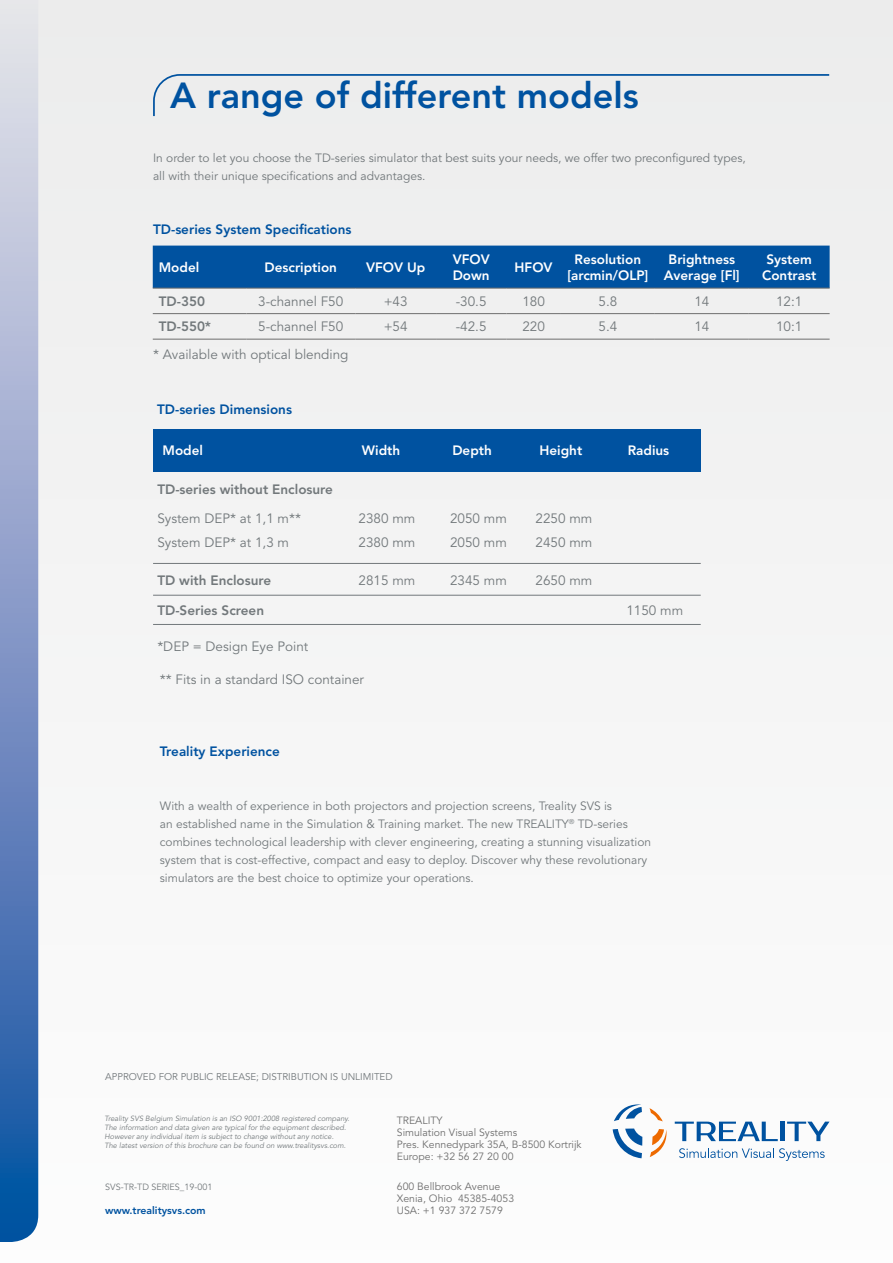
<style>
.page{position:relative;width:893px;height:1263px;background:#f5f5f5}
.page>*{position:absolute;margin:0;border:0;box-sizing:border-box;transform-origin:0 0}
.t1{font:800 36px "Avenir LT Std";color:#0052a0}
.t2{font:13.5px "Avenir LT Std";color:#72787b}
.t3{font:800 13.5px/16.2px "Avenir LT Std";color:#fff;text-align:center}
.t4{font:800 13.5px "Avenir LT Std";color:#72787b}
.t5{font:800 13.5px "Avenir LT Std";color:#0052a0}
.t6{font:12px/18px "Avenir LT Std";color:#72787b}
.t7{font:10.5px/12px "Avenir LT Std";color:#6e6e6e}
.t8{font:800 10.5px "Avenir LT Std";color:#0052a0}
.t9{font:9.75px "Avenir LT Std";color:#72787b}
.t10{font:9px "Avenir LT Std";color:#72787b}
.t11{font:italic 7.5px/9px "Avenir LT Std";color:#72787b}
</style>
<div class="page">
<svg style="left:0;top:0;width:38px;height:1242px"></svg>
<svg style="left:153px;top:74px;width:676px;height:42px"></svg>
<div style="left:153px;top:246px;width:677px;height:42px;background:#0052a0"></div>
<hr style="left:153px;top:288px;width:93px;height:1px;background:#6e6e6e">
<hr style="left:153px;top:313px;width:93px;height:1px;background:#6e6e6e">
<hr style="left:153px;top:339px;width:93px;height:1px;background:#6e6e6e">
<hr style="left:246px;top:288px;width:109px;height:1px;background:#6e6e6e">
<hr style="left:355px;top:288px;width:81px;height:1px;background:#6e6e6e">
<hr style="left:436px;top:288px;width:70px;height:1px;background:#6e6e6e">
<hr style="left:506px;top:288px;width:55px;height:1px;background:#6e6e6e">
<hr style="left:561px;top:288px;width:94px;height:1px;background:#6e6e6e">
<hr style="left:655px;top:288px;width:94px;height:1px;background:#6e6e6e">
<hr style="left:749px;top:288px;width:81px;height:1px;background:#6e6e6e">
<hr style="left:246px;top:313px;width:109px;height:1px;background:#6e6e6e">
<hr style="left:355px;top:313px;width:81px;height:1px;background:#6e6e6e">
<hr style="left:436px;top:313px;width:70px;height:1px;background:#6e6e6e">
<hr style="left:506px;top:313px;width:55px;height:1px;background:#6e6e6e">
<hr style="left:561px;top:313px;width:94px;height:1px;background:#6e6e6e">
<hr style="left:655px;top:313px;width:94px;height:1px;background:#6e6e6e">
<hr style="left:749px;top:313px;width:81px;height:1px;background:#6e6e6e">
<hr style="left:246px;top:339px;width:109px;height:1px;background:#6e6e6e">
<hr style="left:355px;top:339px;width:81px;height:1px;background:#6e6e6e">
<hr style="left:436px;top:339px;width:70px;height:1px;background:#6e6e6e">
<hr style="left:506px;top:339px;width:55px;height:1px;background:#6e6e6e">
<hr style="left:561px;top:339px;width:94px;height:1px;background:#6e6e6e">
<hr style="left:655px;top:339px;width:94px;height:1px;background:#6e6e6e">
<hr style="left:749px;top:339px;width:81px;height:1px;background:#6e6e6e">
<hr style="left:153px;top:563px;width:548px;height:1px;background:#72787b">
<hr style="left:153px;top:595px;width:548px;height:1px;background:#72787b">
<hr style="left:153px;top:624px;width:548px;height:1px;background:#72787b">
<div style="left:153px;top:429px;width:548px;height:42px;background:#0052a0"></div>
<svg style="left:675px;top:1121px;width:103px;height:20px"></svg>
<div style="left:780px;top:1121px;width:5px;height:20px;background:#0052a0"></div>
<svg style="left:787px;top:1121px;width:42px;height:20px"></svg>
<svg style="left:613px;top:1104px;width:29px;height:54px"></svg>
<svg style="left:649px;top:1108px;width:17px;height:49px"></svg>
<svg style="left:679px;top:1148px;width:146px;height:13px"></svg>
<h1 class="t1" style="left:170px;top:74px;width:470px">A range of different models</h1>
<p class="t6" style="left:153px;top:149px;width:594px">In order to let you choose the TD-series simulator that best suits your needs, we offer two preconfigured types, all with their unique specifications and advantages.</p>
<p class="t5" style="left:153px;top:221px;width:200px">TD-series System Specifications</p>
<p class="t3" style="left:159px;top:259px;width:42px">Model</p>
<p class="t3" style="left:265px;top:259px;width:74px">Description</p>
<p class="t3" style="left:366px;top:259px;width:61px">VFOV Up</p>
<p class="t3" style="left:453px;top:251px;width:39px;text-align:left">VFOV<br>Down</p>
<p class="t3" style="left:515px;top:259px;width:40px">HFOV</p>
<p class="t3" style="left:567px;top:251px;width:83px">Resolution [arcmin/OLP]</p>
<p class="t3" style="left:664px;top:251px;width:77px">Brightness<br>Average [Fl]</p>
<p class="t3" style="left:762px;top:251px;width:56px">System<br>Contrast</p>
<p class="t4" style="left:159px;top:293px;width:48px">TD-350</p>
<p class="t2" style="left:258px;top:294px;width:87px">3-channel F50</p>
<p class="t2" style="left:384px;top:294px;width:26px">+43</p>
<p class="t2" style="left:456px;top:294px;width:32px">-30.5</p>
<p class="t2" style="left:522px;top:294px;width:24px">180</p>
<p class="t2" style="left:598px;top:294px;width:20px">5.8</p>
<p class="t2" style="left:694px;top:294px;width:17px">14</p>
<p class="t2" style="left:776px;top:294px;width:28px">12:1</p>
<p class="t4" style="left:159px;top:319px;width:54px">TD-550*</p>
<p class="t2" style="left:258px;top:319px;width:87px">5-channel F50</p>
<p class="t2" style="left:384px;top:319px;width:26px">+54</p>
<p class="t2" style="left:456px;top:319px;width:32px">-42.5</p>
<p class="t2" style="left:522px;top:319px;width:24px">220</p>
<p class="t2" style="left:598px;top:319px;width:20px">5.4</p>
<p class="t2" style="left:694px;top:319px;width:17px">14</p>
<p class="t2" style="left:776px;top:319px;width:28px">10:1</p>
<p class="t2" style="left:153px;top:346px;width:197px">* Available with optical blending</p>
<p class="t5" style="left:157px;top:401px;width:136px">TD-series Dimensions</p>
<p class="t3" style="left:163px;top:442px;width:42px">Model</p>
<p class="t3" style="left:362px;top:442px;width:40px">Width</p>
<p class="t3" style="left:452px;top:442px;width:41px">Depth</p>
<p class="t3" style="left:539px;top:442px;width:44px">Height</p>
<p class="t3" style="left:628px;top:442px;width:43px">Radius</p>
<p class="t4" style="left:157px;top:481px;width:177px">TD-series without Enclosure</p>
<p class="t2" style="left:157px;top:511px;width:145px">System DEP* at 1,1 m**</p>
<p class="t2" style="left:359px;top:511px;width:58px">2380 mm</p>
<p class="t2" style="left:450px;top:511px;width:58px">2050 mm</p>
<p class="t2" style="left:536px;top:511px;width:58px">2250 mm</p>
<p class="t2" style="left:157px;top:534px;width:133px">System DEP* at 1,3 m</p>
<p class="t2" style="left:359px;top:534px;width:58px">2380 mm</p>
<p class="t2" style="left:450px;top:534px;width:58px">2050 mm</p>
<p class="t2" style="left:536px;top:534px;width:58px">2450 mm</p>
<p class="t4" style="left:157px;top:572px;width:115px">TD with Enclosure</p>
<p class="t2" style="left:359px;top:573px;width:58px">2815 mm</p>
<p class="t2" style="left:450px;top:573px;width:58px">2345 mm</p>
<p class="t2" style="left:536px;top:573px;width:58px">2650 mm</p>
<p class="t4" style="left:157px;top:602px;width:108px">TD-Series Screen</p>
<p class="t2" style="left:626px;top:603px;width:58px">1150 mm</p>
<p class="t2" style="left:157px;top:639px;width:153px">*DEP = Design Eye Point</p>
<p class="t2" style="left:160px;top:672px;width:206px">** Fits in a standard ISO container</p>
<p class="t5" style="left:160px;top:743px;width:122px">Treality Experience</p>
<p class="t6" style="left:160px;top:797px;width:493px">With a wealth of experience in both projectors and projection screens, Treality SVS is<br>an established name in the Simulation &amp; Training market. The new TREALITY<sup>®</sup> TD-series combines technological leadership with clever engineering, creating a stunning visualization system that is cost-effective, compact and easy to deploy. Discover why these revolutionary simulators are the best choice to optimize your operations.</p>
<p class="t9" style="left:105px;top:1071px;width:289px">APPROVED FOR PUBLIC RELEASE; DISTRIBUTION IS UNLIMITED</p>
<p class="t11" style="left:104px;top:1114px;width:247px">Treality SVS Belgium Simulation is an ISO 9001:2008 registered company.<br>The information and data given are typical for the equipment described.<br>However any individual item is subject to change without any notice.<br>The latest version of this brochure can be found on www.trealitysvs.com.</p>
<p class="t7" style="left:397px;top:1114px;width:186px">TREALITY<br>Simulation Visual Systems<br>Pres. Kennedypark 35A, B-8500 Kortrijk<br>Europe: +32 56 27 20 00</p>
<p class="t7" style="left:397px;top:1181px;width:119px">600 Bellbrook Avenue<br>Xenia, Ohio 45385-4053<br>USA: +1 937 372 7579</p>
<p class="t10" style="left:105px;top:1181px;width:109px">SVS-TR-TD SERIES_19-001</p>
<p class="t8" style="left:105px;top:1204px;width:102px">www.trealitysvs.com</p>
</div>
